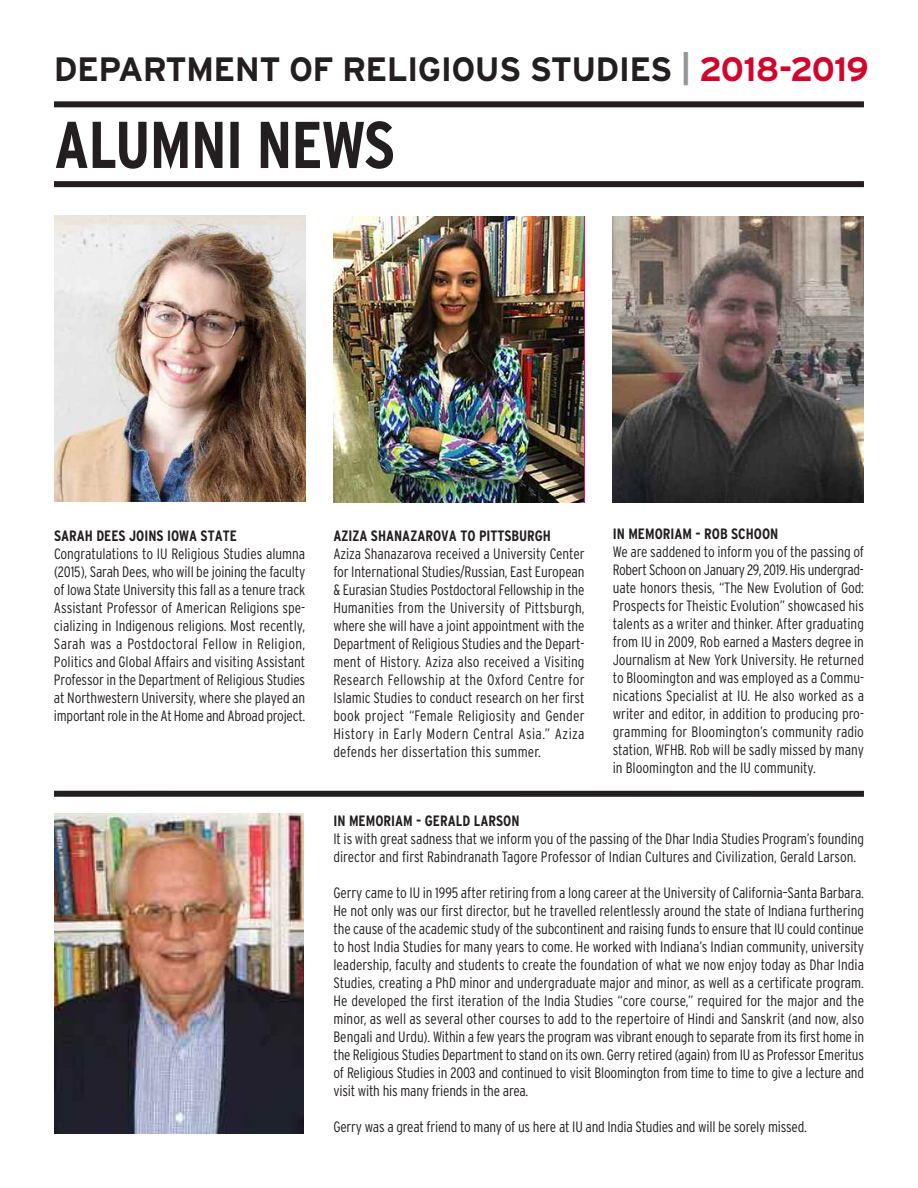
<style>
.page{position:relative;width:918px;height:1188px;background:#fff}
.page>*{position:absolute;margin:0;border:0;box-sizing:border-box;transform-origin:0 0}
.t1{font:700 condensed 66px "Interstate";letter-spacing:-.015em;color:#231f20}
.t2{font:700 33.75px "Interstate";letter-spacing:-.02em;color:#231f20}
.t3{font:300 condensed 15px/18px "Interstate";letter-spacing:-.005em;color:#231f20;text-align:justify}
.t4{font:700 condensed 15px "Interstate";color:#231f20}
.s1{color:#939598}
.s2{color:#d0062d}
</style>
<div class="page">
<div style="left:54px;top:101px;width:810px;height:6px;background:#231f20"></div>
<div style="left:54px;top:181px;width:810px;height:6px;background:#231f20"></div>
<img style="left:54px;top:216px;width:251px;height:286px">
<img style="left:333px;top:216px;width:250px;height:286px">
<img style="left:613px;top:216px;width:251px;height:286px">
<img style="left:54px;top:814px;width:250px;height:319px">
<div style="left:54px;top:791px;width:810px;height:6px;background:#231f20"></div>
<h2 class="t2" style="left:54px;top:50px;width:817px">DEPARTMENT OF RELIGIOUS STUDIES <span class="s1">|</span> <span class="s2">2018-2019</span></h2>
<h1 class="t1" style="left:54px;top:107px;width:342px">ALUMNI NEWS</h1>
<p class="t4" style="left:54px;top:527px;width:184px">SARAH DEES JOINS IOWA STATE</p>
<p class="t3" style="left:54px;top:545px;width:253px">Congratulations to IU Religious Studies alumna (2015), Sarah Dees, who will be joining the faculty of Iowa State University this fall as a tenure track Assistant Professor of American Religions spe&shy;cializing in Indigenous religions. Most recently, Sarah was a Postdoctoral Fellow in Religion, Politics and Global Affairs and visiting Assistant Professor in the Department of Religious Studies at Northwestern University, where she played an important role in the At Home and Abroad project.</p>
<p class="t4" style="left:333px;top:527px;width:219px">AZIZA SHANAZAROVA TO PITTSBURGH</p>
<p class="t3" style="left:333px;top:545px;width:253px">Aziza Shanazarova received a University Center for International Studies/Russian, East European &amp; Eurasian Studies Postdoctoral Fellowship in the Humanities from the University of Pittsburgh, where she will have a joint appointment with the Department of Religious Studies and the Depart&shy;ment of History. Aziza also received a Visiting Research Fellowship at the Oxford Centre for Islamic Studies to conduct research on her first book project “Female Religiosity and Gender History in Early Modern Central Asia.” Aziza defends her dissertation this summer.</p>
<p class="t4" style="left:613px;top:525px;width:167px">IN MEMORIAM - ROB SCHOON</p>
<p class="t3" style="left:613px;top:543px;width:253px">We are saddened to inform you of the passing of Robert Schoon on January 29, 2019. His undergrad&shy;uate honors thesis, “The New Evolution of God:<br>Prospects for Theistic Evolution” showcased his talents as a writer and thinker. After graduating from IU in 2009, Rob earned a Masters degree in Journalism at New York University. He returned to Bloomington and was employed as a Commu&shy;nications Specialist at IU. He also worked as a writer and editor, in addition to producing pro&shy;gramming for Bloomington’s community radio station, WFHB. Rob will be sadly missed by many in Bloomington and the IU community.</p>
<p class="t4" style="left:333px;top:812px;width:188px">IN MEMORIAM - GERALD LARSON</p>
<p class="t3" style="left:333px;top:830px;width:532px">It is with great sadness that we inform you of the passing of the Dhar India Studies Program’s founding director and first Rabindranath Tagore Professor of Indian Cultures and Civilization, Gerald Larson.</p>
<p class="t3" style="left:333px;top:884px;width:532px">Gerry came to IU in 1995 after retiring from a long career at the University of California–Santa Barbara.<br>He not only was our first director, but he travelled relentlessly around the state of Indiana furthering the cause of the academic study of the subcontinent and raising funds to ensure that IU could continue to host India Studies for many years to come. He worked with Indiana’s Indian community, university leadership, faculty and students to create the foundation of what we now enjoy today as Dhar India Studies, creating a PhD minor and undergraduate major and minor, as well as a certificate program.<br>He developed the first iteration of the India Studies “core course,” required for the major and the minor, as well as several other courses to add to the repertoire of Hindi and Sanskrit (and now, also Bengali and Urdu). Within a few years the program was vibrant enough to separate from its first home in the Religious Studies Department to stand on its own. Gerry retired (again) from IU as Professor Emeritus of Religious Studies in 2003 and continued to visit Bloomington from time to time to give a lecture and visit with his many friends in the area.</p>
<p class="t3" style="left:333px;top:1118px;width:475px">Gerry was a great friend to many of us here at IU and India Studies and will be sorely missed.</p>
</div>
